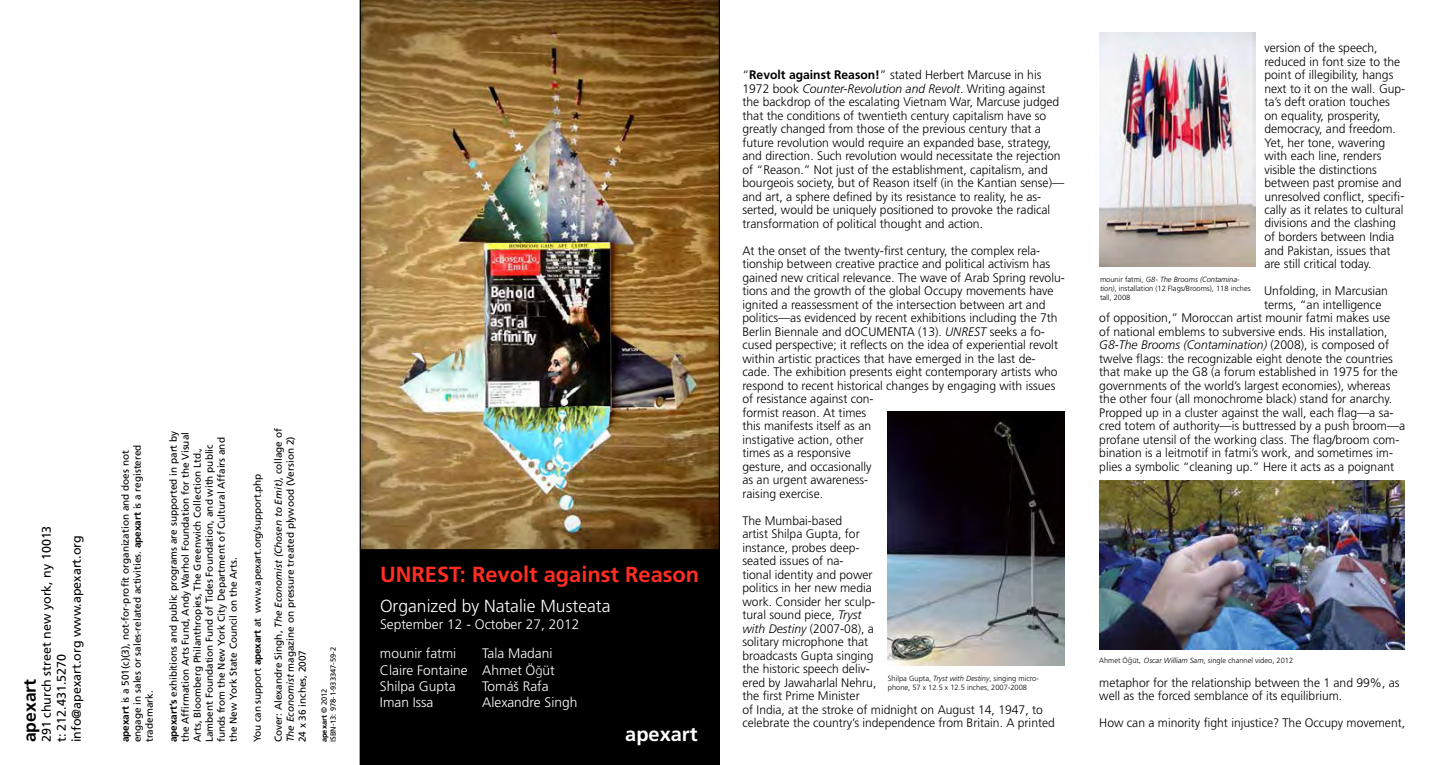
<style>
.page{position:relative;width:1440px;height:765px;background:#fff}
.page>*{position:absolute;margin:0;border:0;box-sizing:border-box;transform-origin:0 0}
.t1{font:700 21.88px "Frutiger";color:#ff2d22}
.t2{font:700 20px "Frutiger";color:#fff}
.t3{font:300 17.5px "Frutiger";color:#fff}
.t4{font:700 17.5px "Frutiger";color:#000}
.t5{font:300 13.75px/16.2px "Frutiger";color:#fff}
.t6{font:12.5px/15px "Frutiger";color:#000}
.t7{font:300 12.38px/13.5px "Frutiger";color:#000}
.t8{font:italic 300 12.38px "Frutiger";color:#000}
.t9{font:10px/12px "Frutiger";color:#000}
.t10{font:300 7.5px/9px "Frutiger";color:#000}
.t11{font:7.5px/9px "Frutiger";color:#000}
.s1{font-weight:700}
.s2{font-style:italic}
.s3{font-family:"Koz Go Pr 6 N";font-size:12.38px}
.s4{font-style:normal}
.s5{font-size:7.38px}
.s6{font-family:"Koz Go Pr 6 N"}
.s7{font-family:"Franklin Gothic";font-weight:400}
</style>
<div class="page">
<div style="left:360px;top:550px;width:360px;height:215px;background:#000"></div>
<img style="left:360px;top:0;width:360px;height:550px">
<img style="left:1099px;top:32px;width:156px;height:234px">
<img style="left:1099px;top:481px;width:305px;height:168px">
<img style="left:887px;top:412px;width:178px;height:254px">
<p class="t6" style="left:39px;top:742px;width:218px;rotate:-90deg">291 church street new york, ny 10013 t: 212.431.5270<br>info@apexart.org www.apexart.org</p>
<h3 class="t4" style="left:20px;top:742px;width:65px;rotate:-90deg">apexart</h3>
<p class="t9" style="left:119px;top:742px;width:299px;rotate:-90deg"><span class="s1">apexart</span> is a 501(c)(3), not-for-profit organization and does not engage in sales or sales-related activities. <span class="s1">apexart</span> is a registered trademark.</p>
<p class="t9" style="left:167px;top:742px;width:313px;rotate:-90deg"><span class="s1">apexart’s</span> exhibitions and public programs are supported in part by the Affirmation Arts Fund, Andy Warhol Foundation for the Visual Arts, Bloomberg Philanthropies, The Greenwich Collection Ltd., Lambent Foundation Fund of Tides Foundation, and with public funds from the New York City Department of Cultural Affairs and the New York State Council on the Arts.</p>
<p class="t9" style="left:247px;top:742px;width:315px;line-height:21px;rotate:-90deg">You can support <span class="s1">apexart</span> at www.apexart.org/support.php<br>Cover: Alexandre Singh, <span class="s2">The Economist (Chosen to Emit)</span>, collage of</p>
<p class="t9" style="left:284px;top:742px;width:307px;rotate:-90deg"><span class="s2">The Economist</span> magazine on pressure treated plywood (Version 2)<br>24 x 36 inches, 2007</p>
<p class="t11" style="left:320px;top:742px;width:97px;rotate:-90deg"><span class="s1">apexart</span> © 2012<br>ISBN-13: 978-1-933347-59-2</p>
<h1 class="t1" style="left:380px;top:562px;width:321px">UNREST: Revolt against Reason</h1>
<h3 class="t3" style="left:380px;top:596px;width:232px">Organized by Natalie Musteata</h3>
<p class="t5" style="left:380px;top:616px;width:201px">September 12 - October 27, 2012</p>
<p class="t5" style="left:380px;top:645px;width:89px">mounir fatmi<br>Claire Fontaine<br>Shilpa Gupta<br>Iman Issa</p>
<p class="t5" style="left:482px;top:645px;width:97px">Tala Madani<br>Ahmet Ö<span class="s3">ğ</span>üt<br>Tomáš Rafa<br>Alexandre Singh</p>
<h2 class="t2" style="left:625px;top:722px;width:74px">apexart</h2>
<p class="t7" style="left:742px;top:68px;width:323px">“<span class="s1">Revolt against Reason!</span>” stated Herbert Marcuse in his 1972 book <span class="s2">Counter-Revolution and Revolt</span>. Writing against the backdrop of the escalating Vietnam War, Marcuse judged that the conditions of twentieth century capitalism have so greatly changed from those of the previous century that a future revolution would require an expanded base, strategy, and direction. Such revolution would necessitate the rejection of “Reason.” Not just of the establishment, capitalism, and bourgeois society, but of Reason itself (in the Kantian sense)— and art, a sphere defined by its resistance to reality, he as&shy;serted, would be uniquely positioned to provoke the radical transformation of political thought and action.</p>
<p class="t7" style="left:742px;top:244px;width:324px">At the onset of the twenty-first century, the complex rela&shy;tionship between creative practice and political activism has gained new critical relevance. The wave of Arab Spring revolu&shy;tions and the growth of the global Occupy movements have ignited a reassessment of the intersection between art and politics—as evidenced by recent exhibitions including the 7th Berlin Biennale and dOCUMENTA (13). <span class="s2">UNREST</span> seeks a fo&shy;cused perspective; it reflects on the idea of experiential revolt within artistic practices that have emerged in the last de&shy;cade. The exhibition presents eight contemporary artists who respond to recent historical changes by engaging with issues of resistance against con-<br>formist reason. At times<br>this manifests itself as an<br>instigative action, other<br>times as a responsive<br>gesture, and occasionally<br>as an urgent awareness-<br>raising exercise.</p>
<p class="t7" style="left:742px;top:514px;width:314px">The Mumbai-based<br>artist Shilpa Gupta, for<br>instance, probes deep-<br>seated issues of na-<br>tional identity and power<br>politics in her new media<br>work. Consider her sculp-<br>tural sound piece, <span class="s2">Tryst<br>with Destiny</span> (2007-08), a<br>solitary microphone that<br>broadcasts Gupta singing<br>the historic speech deliv-<br>ered by Jawaharlal Nehru,<br>the first Prime Minister<br>of India, at the stroke of midnight on August 14, 1947, to celebrate the country’s independence from Britain. A printed</p>
<p class="t10" style="left:888px;top:673px;width:152px">Shilpa Gupta, <span class="s2">Tryst with Destiny</span>, singing micro&shy;phone, 57 x 12.5 x 12.5 inches, 2007-2008</p>
<p class="t7" style="left:1264px;top:41px;width:142px">version of the speech, reduced in font size to the point of illegibility, hangs next to it on the wall. Gup&shy;ta’s deft oration touches on equality, prosperity, democracy, and freedom.<br>Yet, her tone, wavering with each line, renders visible the distinctions between past promise and unresolved conflict, specifi&shy;cally as it relates to cultural divisions and the clashing of borders between India and Pakistan, issues that are still critical today.</p>
<p class="t7" style="left:1264px;top:284px;width:125px">Unfolding, in Marcusian</p>
<p class="t7" style="left:1264px;top:297px;width:119px">terms, “an intelligence</p>
<p class="t7" style="left:1099px;top:311px;width:292px">of opposition,” Moroccan artist mounir fatmi makes use</p>
<p class="t7" style="left:1099px;top:324px;width:290px">of national emblems to subversive ends. His installation,</p>
<p class="t8" style="left:1099px;top:338px;width:291px">G8-The Brooms (Contamination) <span class="s4">(2008), is composed of</span></p>
<p class="t7" style="left:1099px;top:351px;width:295px">twelve flags: the recognizable eight denote the countries</p>
<p class="t7" style="left:1099px;top:365px;width:300px">that make up the G8 (a forum established in 1975 for the</p>
<p class="t7" style="left:1099px;top:378px;width:293px">governments of the world’s largest economies), whereas</p>
<p class="t7" style="left:1099px;top:392px;width:294px">the other four (all monochrome black) stand for anarchy.</p>
<p class="t7" style="left:1099px;top:405px;width:296px">Propped up in a cluster against the wall, each flag—a sa-</p>
<p class="t7" style="left:1099px;top:419px;width:307px">cred totem of authority—is buttressed by a push broom—a</p>
<p class="t7" style="left:1099px;top:432px;width:302px">profane utensil of the working class. The flag/broom com-</p>
<p class="t7" style="left:1099px;top:446px;width:295px">bination is a leitmotif in fatmi’s work, and sometimes im-</p>
<p class="t7" style="left:1099px;top:459px;width:296px">plies a symbolic “cleaning up.” Here it acts as a poignant</p>
<p class="t10" style="left:1100px;top:274px;width:152px">mounir fatmi, <span class="s2">G8- The Brooms (Contamina&shy;tion)</span>, installation (12 Flags/Brooms), 118 inches tall, 2008</p>
<p class="t10" style="left:1099px;top:656px;width:195px">Ahmet <span class="s5">Ö</span><span class="s6">ğ</span><span class="s5">üt</span><span class="s7">,</span> <span class="s2">Oscar William Sam</span>, single channel video, 2012</p>
<p class="t7" style="left:1099px;top:675px;width:302px">metaphor for the relationship between the 1 and 99%, as well as the forced semblance of its equilibrium.</p>
<p class="t7" style="left:1099px;top:716px;width:307px">How can a minority fight injustice? The Occupy movement,</p>
</div>
